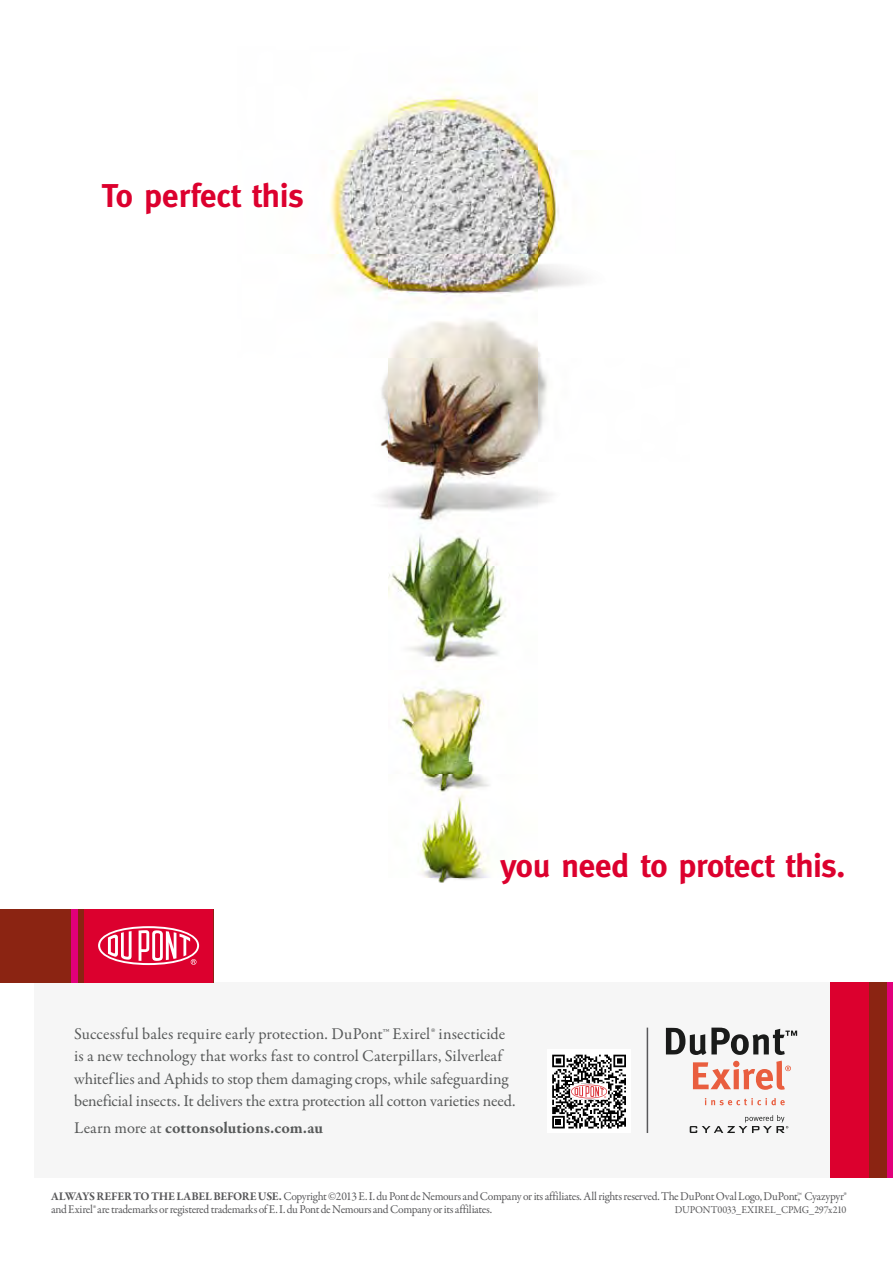
<style>
.page{position:relative;width:893px;height:1263px;background:#fff}
.page>*{position:absolute;margin:0;border:0;box-sizing:border-box;transform-origin:0 0}
.t1{font:700 33px "Meta";letter-spacing:-.005em;color:#dc002e}
.t2{font:16.5px/22.5px "Garamond Premr Pro";letter-spacing:-.005em;color:#575959}
.t3{font:700 16.5px "Garamond Premr Pro";color:#575959}
.t4{font:12px/13.5px "Garamond Premr Pro";letter-spacing:-.03em;color:#58585a}
.t5{font:10.5px "Garamond Premr Pro";letter-spacing:-.025em;color:#58585a}
.s1{font-weight:400}
.s2{font-weight:700}
</style>
<div class="page">
<img style="left:329px;top:92px;width:255px;height:791px">
<div style="left:35px;top:982px;width:795px;height:196px;background:#f6f6f6"></div>
<div style="left:830px;top:982px;width:40px;height:196px;background:#dc002e"></div>
<div style="left:870px;top:982px;width:17px;height:196px;background:#8b2412"></div>
<div style="left:887px;top:982px;width:6px;height:196px;background:#e2007a"></div>
<div style="left:0;top:909px;width:84px;height:74px;background:#8b2412"></div>
<div style="left:71px;top:909px;width:7px;height:74px;background:#e2007b"></div>
<div style="left:84px;top:909px;width:129px;height:74px;background:#dc002e"></div>
<svg style="left:98px;top:926px;width:101px;height:39px"></svg>
<hr style="left:647px;top:1027px;width:1px;height:106px;background:#58585a">
<div style="left:548px;top:1050px;width:83px;height:83px;background:#fff"></div>
<div style="left:550px;top:1053px;width:78px;height:77px;background:linear-gradient(to bottom,#fff,#fff)"></div>
<svg style="left:552px;top:1055px;width:74px;height:73px"></svg>
<svg style="left:705px;top:1098px;width:80px;height:7px"></svg>
<svg style="left:666px;top:1027px;width:131px;height:63px"></svg>
<svg style="left:690px;top:1115px;width:98px;height:18px"></svg>
<h1 class="t1" style="left:102px;top:177px;width:203px">To perfect this</h1>
<h1 class="t1" style="left:500px;top:847px;width:347px">you need to protect this.</h1>
<p class="t2" style="left:74px;top:1023px;width:443px">Successful bales require early protection. DuPont™ Exirel® insecticide is a new technology that works fast to control Caterpillars, Silverleaf whitef lies and Aphids to stop them damaging crops, while safeguarding beneficial insects. It delivers the extra protection all cotton varieties need.</p>
<p class="t3" style="left:74px;top:1118px;width:250px"><span class="s1">Learn more at</span> cottonsolutions.com.au</p>
<p class="t4" style="left:51px;top:1189px;width:797px"><span class="s2">ALWAYS REFER TO THE LABEL BEFORE USE.</span> Copyright ©2013 E. I. du Pont de Nemours and Company or its affiliates. All rights reserved. The DuPont Oval Logo, DuPont,™ Cyazypyr® and Exirel® are trademarks or registered trademarks of E. I. du Pont de Nemours and Company or its affiliates.</p>
<p class="t5" style="left:675px;top:1203px;width:173px">DUPONT0033_EXIREL_CPMG_297x210</p>
</div>
